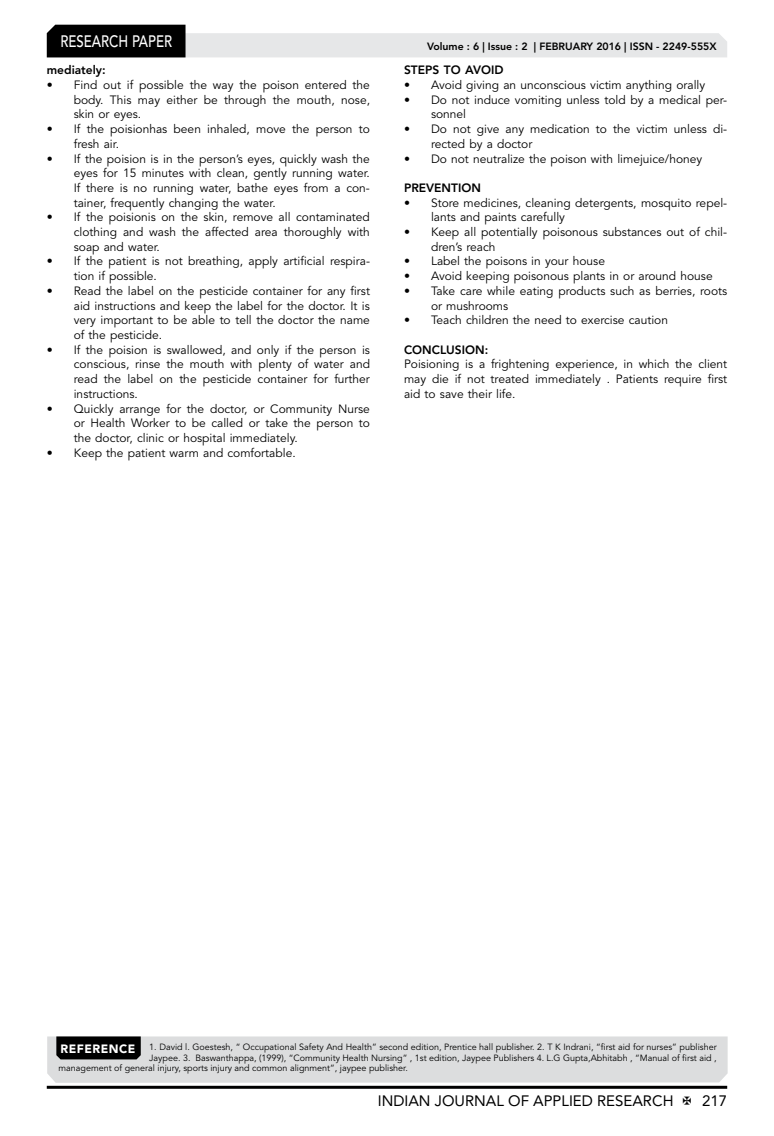
<style>
.page{position:relative;width:774px;height:1136px;background:#fff}
.page>*{position:absolute;margin:0;border:0;box-sizing:border-box;transform-origin:0 0}
.t1{font:500 16.5px "Avenir LT Std";color:#fff;scale:.8 1}
.t2{font:15px "Avenir LT Std";color:#000}
.t3{font:12px/14.7px "Avenir LT Std";color:#000;text-align:justify}
.t4{font:800 12px "Avenir LT Std";color:#000}
.t5{font:800 10.5px "Avenir LT Std";color:#000}
.t6{font:9px "Avenir LT Std";color:#000}
.s1{font-weight:900;font-size:12px;color:#fff}
</style>
<div class="page">
<hr style="left:47px;top:1085px;width:680px;height:3px;background:#000">
<svg style="left:47px;top:25px;width:680px;height:32px"></svg>
<svg style="left:47px;top:1036px;width:681px;height:46px;background:#cecfd0"></svg>
<h1 class="t1" style="left:60px;top:32px;width:139px">RESEARCH PAPER</h1>
<p class="t4" style="left:47px;top:63px;width:60px">mediately:</p>
<p class="t3" style="left:74px;top:78px;width:298px;text-indent:-27px">• Find out if possible the way the poison entered the body. This may either be through the mouth, nose, skin or eyes.</p>
<p class="t3" style="left:74px;top:122px;width:298px;text-indent:-27px">• If the poisionhas been inhaled, move the person to fresh air.</p>
<p class="t3" style="left:74px;top:151px;width:298px;text-indent:-27px">• If the poision is in the person’s eyes, quickly wash the eyes for 15 minutes with clean, gently running water.<br>If there is no running water, bathe eyes from a con&shy;tainer, frequently changing the water.</p>
<p class="t3" style="left:74px;top:210px;width:298px;text-indent:-27px">• If the poisionis on the skin, remove all contaminated clothing and wash the affected area thoroughly with soap and water.</p>
<p class="t3" style="left:74px;top:254px;width:298px;text-indent:-27px">• If the patient is not breathing, apply artificial respira&shy;tion if possible.</p>
<p class="t3" style="left:74px;top:284px;width:298px;text-indent:-27px">• Read the label on the pesticide container for any first aid instructions and keep the label for the doctor. It is very important to be able to tell the doctor the name of the pesticide.</p>
<p class="t3" style="left:74px;top:342px;width:298px;text-indent:-27px">• If the poision is swallowed, and only if the person is conscious, rinse the mouth with plenty of water and read the label on the pesticide container for further instructions.</p>
<p class="t3" style="left:74px;top:401px;width:298px;text-indent:-27px">• Quickly arrange for the doctor, or Community Nurse or Health Worker to be called or take the person to the doctor, clinic or hospital immediately.</p>
<p class="t3" style="left:47px;top:445px;width:250px">• Keep the patient warm and comfortable.</p>
<p class="t5" style="left:427px;top:41px;width:291px">Volume : 6 | Issue : 2 | FEBRUARY 2016 | ISSN - 2249-555X</p>
<p class="t4" style="left:404px;top:63px;width:101px">STEPS TO AVOID</p>
<p class="t3" style="left:404px;top:78px;width:303px">• Avoid giving an unconscious victim anything orally</p>
<p class="t3" style="left:431px;top:92px;width:298px;text-indent:-27px">• Do not induce vomiting unless told by a medical per&shy;sonnel</p>
<p class="t3" style="left:431px;top:122px;width:298px;text-indent:-27px">• Do not give any medication to the victim unless di&shy;rected by a doctor</p>
<p class="t3" style="left:404px;top:151px;width:300px">• Do not neutralize the poison with limejuice/honey</p>
<p class="t4" style="left:404px;top:181px;width:78px">PREVENTION</p>
<p class="t3" style="left:431px;top:195px;width:298px;text-indent:-27px">• Store medicines, cleaning detergents, mosquito repel&shy;lants and paints carefully</p>
<p class="t3" style="left:431px;top:225px;width:298px;text-indent:-27px">• Keep all potentially poisonous substances out of chil&shy;dren’s reach</p>
<p class="t3" style="left:404px;top:254px;width:202px">• Label the poisons in your house</p>
<p class="t3" style="left:404px;top:269px;width:310px">• Avoid keeping poisonous plants in or around house</p>
<p class="t3" style="left:431px;top:284px;width:298px;text-indent:-27px">• Take care while eating products such as berries, roots or mushrooms</p>
<p class="t3" style="left:404px;top:313px;width:266px">• Teach children the need to exercise caution</p>
<p class="t4" style="left:404px;top:342px;width:86px">CONCLUSION:</p>
<p class="t3" style="left:404px;top:357px;width:325px">Poisioning is a frightening experience, in which the client may die if not treated immediately . Patients require first aid to save their life.</p>
<p class="t6" style="left:61px;top:1041px;width:658px"><span class="s1">REFERENCE</span> 1. David l. Goestesh, “ Occupational Safety And Health” second edition, Prentice hall publisher. 2. T K Indrani, “first aid for nurses” publisher</p>
<p class="t6" style="left:149px;top:1052px;width:569px">Jaypee. 3. Baswanthappa, (1999), “Community Health Nursing” , 1st edition, Jaypee Publishers 4. L.G Gupta,Abhitabh , “Manual of first aid ,</p>
<p class="t6" style="left:59px;top:1063px;width:351px">management of general injury, sports injury and common alignment”, jaypee publisher.</p>
<p class="t2" style="left:378px;top:1091px;width:297px">INDIAN JOURNAL OF APPLIED RESEARCH</p>
<p class="t2" style="left:702px;top:1091px;width:27px">217</p>
</div>
